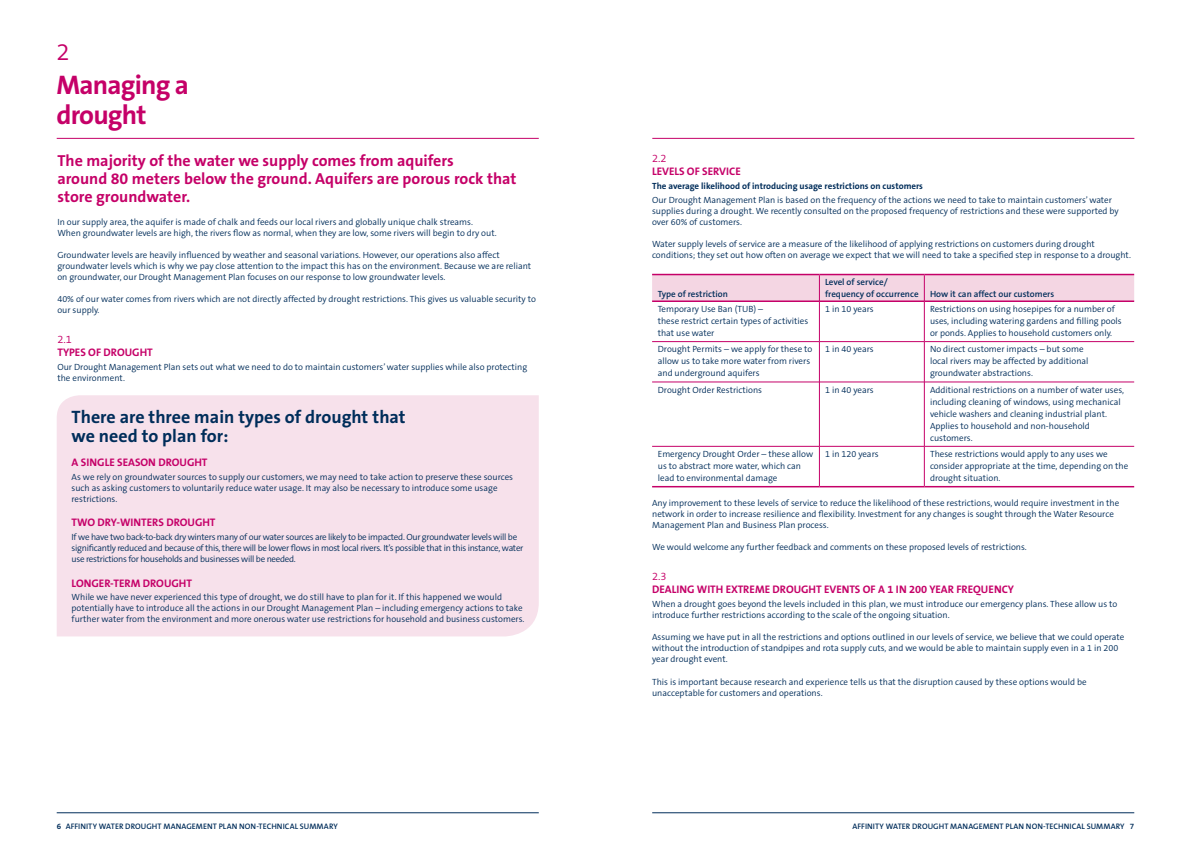
<style>
.page{position:relative;width:1191px;height:842px;background:#fff}
.page>*{position:absolute;margin:0;border:0;box-sizing:border-box;transform-origin:0 0}
.t1{font:700 27px/30px "The Sans B7";letter-spacing:-.03em;color:#c50068}
.t2{font:300 24px "The Sans B4";color:#c50068}
.t3{font:700 18px/19px "The Sans B7";color:#002d5a}
.t4{font:700 16px/18px "The Sans B7";color:#c50068}
.t5{font:700 11px "The Sans B7";color:#c50068}
.t6{font:300 11px "The Sans B4";color:#c50068}
.t7{font:300 9px/11px "The Sans B4";color:#002d5a}
.t8{font:300 9px/11px "The Sans B4";letter-spacing:-.03em;color:#002d5a}
.t9{font:600 9px/12px "The Sans B6";color:#002d5a}
.t10{font:700 9px "The Sans B7";color:#002d5a}
.t11{font:600 8px "The Sans B6";letter-spacing:.01em;color:#002d5a}
.s1{font-family:"The Sans B7";font-weight:700}
</style>
<div class="page">
<hr style="left:57px;top:812px;width:482px;height:1px;background:#002d5a">
<hr style="left:652px;top:138px;width:482px;height:1px;background:#c50068">
<hr style="left:652px;top:300px;width:167px;height:2px;background:#c50068">
<hr style="left:819px;top:300px;width:105px;height:2px;background:#c50068">
<hr style="left:924px;top:300px;width:210px;height:2px;background:#c50068">
<hr style="left:652px;top:341px;width:167px;height:1px;background:#c50068">
<hr style="left:819px;top:341px;width:105px;height:1px;background:#c50068">
<hr style="left:924px;top:341px;width:210px;height:1px;background:#c50068">
<hr style="left:652px;top:382px;width:167px;height:1px;background:#c50068">
<hr style="left:819px;top:382px;width:105px;height:1px;background:#c50068">
<hr style="left:924px;top:382px;width:210px;height:1px;background:#c50068">
<hr style="left:652px;top:446px;width:167px;height:1px;background:#c50068">
<hr style="left:819px;top:446px;width:105px;height:1px;background:#c50068">
<hr style="left:924px;top:446px;width:210px;height:1px;background:#c50068">
<hr style="left:652px;top:486px;width:167px;height:1px;background:#c50068">
<hr style="left:819px;top:486px;width:105px;height:1px;background:#c50068">
<hr style="left:924px;top:486px;width:210px;height:1px;background:#c50068">
<svg style="left:652px;top:274px;width:482px;height:27px;background:#f0c6da"></svg>
<hr style="left:819px;top:301px;width:1px;height:41px;background:#c50068">
<hr style="left:924px;top:301px;width:1px;height:41px;background:#c50068">
<hr style="left:819px;top:342px;width:1px;height:40px;background:#c50068">
<hr style="left:924px;top:342px;width:1px;height:40px;background:#c50068">
<hr style="left:819px;top:382px;width:1px;height:64px;background:#c50068">
<hr style="left:924px;top:382px;width:1px;height:64px;background:#c50068">
<hr style="left:819px;top:446px;width:1px;height:40px;background:#c50068">
<hr style="left:924px;top:446px;width:1px;height:40px;background:#c50068">
<hr style="left:57px;top:138px;width:482px;height:1px;background:#c50068">
<div style="left:57px;top:395px;width:482px;height:241px;background:#f7e1eb"></div>
<hr style="left:652px;top:812px;width:482px;height:1px;background:#002d5a">
<h2 class="t2" style="left:57px;top:40px;width:15px">2</h2>
<h1 class="t1" style="left:57px;top:71px;width:134px">Managing a drought</h1>
<h3 class="t4" style="left:57px;top:152px;width:460px">The majority of the water we supply comes from aquifers<br>around 80 meters below the ground. Aquifers are porous rock that store groundwater.</h3>
<p class="t7" style="left:57px;top:216px;width:441px">In our supply area, the aquifer is made of chalk and feeds our local rivers and globally unique chalk streams.<br>When groundwater levels are high, the rivers flow as normal, when they are low, some rivers will begin to dry out.</p>
<p class="t7" style="left:57px;top:250px;width:475px">Groundwater levels are heavily influenced by weather and seasonal variations. However, our operations also affect groundwater levels which is why we pay close attention to the impact this has on the environment. Because we are reliant on groundwater, our Drought Management Plan focuses on our response to low groundwater levels.</p>
<p class="t7" style="left:57px;top:294px;width:480px">40% of our water comes from rivers which are not directly affected by drought restrictions. This gives us valuable security to our supply.</p>
<p class="t6" style="left:57px;top:334px;width:16px">2.1</p>
<p class="t5" style="left:57px;top:347px;width:97px">TYPES OF DROUGHT</p>
<p class="t7" style="left:57px;top:362px;width:471px">Our Drought Management Plan sets out what we need to do to maintain customers’ water supplies while also protecting the environment.</p>
<h3 class="t3" style="left:72px;top:408px;width:335px">There are three main types of drought that we need to plan for:</h3>
<p class="t5" style="left:72px;top:457px;width:137px">A SINGLE SEASON DROUGHT</p>
<p class="t7" style="left:72px;top:472px;width:443px">As we rely on groundwater sources to supply our customers, we may need to take action to preserve these sources such as asking customers to voluntarily reduce water usage. It may also be necessary to introduce some usage restrictions.</p>
<p class="t5" style="left:72px;top:517px;width:145px">TWO DRY-WINTERS DROUGHT</p>
<p class="t8" style="left:72px;top:532px;width:453px">If we have two back-to-back dry winters many of our water sources are likely to be impacted. Our groundwater levels will be significantly reduced and because of this, there will be lower flows in most local rivers. It’s possible that in this instance, water use restrictions for households and businesses will be needed.</p>
<p class="t5" style="left:72px;top:577px;width:122px">LONGER-TERM DROUGHT</p>
<p class="t7" style="left:72px;top:592px;width:454px">While we have never experienced this type of drought, we do still have to plan for it. If this happened we would potentially have to introduce all the actions in our Drought Management Plan – including emergency actions to take further water from the environment and more onerous water use restrictions for household and business customers.</p>
<p class="t11" style="left:57px;top:822px;width:283px"><span class="s1">6</span> AFFINITY WATER DROUGHT MANAGEMENT PLAN NON-TECHNICAL SUMMARY</p>
<p class="t6" style="left:652px;top:153px;width:16px">2.2</p>
<p class="t5" style="left:652px;top:166px;width:90px">LEVELS OF SERVICE</p>
<p class="t10" style="left:652px;top:181px;width:272px">The average likelihood of introducing usage restrictions on customers</p>
<p class="t7" style="left:652px;top:195px;width:468px">Our Drought Management Plan is based on the frequency of the actions we need to take to maintain customers’ water supplies during a drought. We recently consulted on the proposed frequency of restrictions and these were supported by over 60% of customers.</p>
<p class="t7" style="left:652px;top:239px;width:480px">Water supply levels of service are a measure of the likelihood of applying restrictions on customers during drought conditions; they set out how often on average we expect that we will need to take a specified step in response to a drought.</p>
<p class="t9" style="left:658px;top:288px;width:72px">Type of restriction</p>
<p class="t9" style="left:825px;top:276px;width:95px">Level of service/ frequency of occurrence</p>
<p class="t9" style="left:930px;top:288px;width:126px">How it can affect our customers</p>
<p class="t7" style="left:658px;top:303px;width:152px;line-height:12px">Temporary Use Ban (TUB) –<br>these restrict certain types of activities that use water</p>
<p class="t7" style="left:825px;top:304px;width:50px">1 in 10 years</p>
<p class="t7" style="left:930px;top:303px;width:193px;line-height:12px">Restrictions on using hosepipes for a number of uses, including watering gardens and filling pools or ponds. Applies to household customers only.</p>
<p class="t7" style="left:658px;top:344px;width:156px;line-height:12px">Drought Permits – we apply for these to allow us to take more water from rivers and underground aquifers</p>
<p class="t7" style="left:825px;top:344px;width:50px">1 in 40 years</p>
<p class="t7" style="left:930px;top:344px;width:160px;line-height:12px">No direct customer impacts – but some local rivers may be affected by additional groundwater abstractions.</p>
<p class="t7" style="left:658px;top:384px;width:106px">Drought Order Restrictions</p>
<p class="t7" style="left:825px;top:384px;width:50px">1 in 40 years</p>
<p class="t7" style="left:930px;top:384px;width:195px;line-height:12px">Additional restrictions on a number of water uses, including cleaning of windows, using mechanical vehicle washers and cleaning industrial plant.<br>Applies to household and non-household customers.</p>
<p class="t7" style="left:658px;top:448px;width:157px;line-height:12px">Emergency Drought Order – these allow us to abstract more water, which can lead to environmental damage</p>
<p class="t7" style="left:825px;top:449px;width:55px">1 in 120 years</p>
<p class="t7" style="left:930px;top:448px;width:200px;line-height:12px">These restrictions would apply to any uses we consider appropriate at the time, depending on the drought situation.</p>
<p class="t7" style="left:652px;top:497px;width:469px">Any improvement to these levels of service to reduce the likelihood of these restrictions, would require investment in the network in order to increase resilience and flexibility. Investment for any changes is sought through the Water Resource<br>Management Plan and Business Plan process.</p>
<p class="t7" style="left:652px;top:542px;width:376px">We would welcome any further feedback and comments on these proposed levels of restrictions.</p>
<p class="t6" style="left:652px;top:571px;width:16px">2.3</p>
<p class="t5" style="left:652px;top:584px;width:363px">DEALING WITH EXTREME DROUGHT EVENTS OF A 1 IN 200 YEAR FREQUENCY</p>
<p class="t7" style="left:652px;top:599px;width:467px">When a drought goes beyond the levels included in this plan, we must introduce our emergency plans. These allow us to introduce further restrictions according to the scale of the ongoing situation.</p>
<p class="t7" style="left:652px;top:632px;width:474px">Assuming we have put in all the restrictions and options outlined in our levels of service, we believe that we could operate without the introduction of standpipes and rota supply cuts, and we would be able to maintain supply even in a 1 in 200 year drought event.</p>
<p class="t7" style="left:652px;top:676px;width:436px">This is important because research and experience tells us that the disruption caused by these options would be unacceptable for customers and operations.</p>
<p class="t11" style="left:852px;top:822px;width:283px">AFFINITY WATER DROUGHT MANAGEMENT PLAN NON-TECHNICAL SUMMARY 7</p>
</div>
